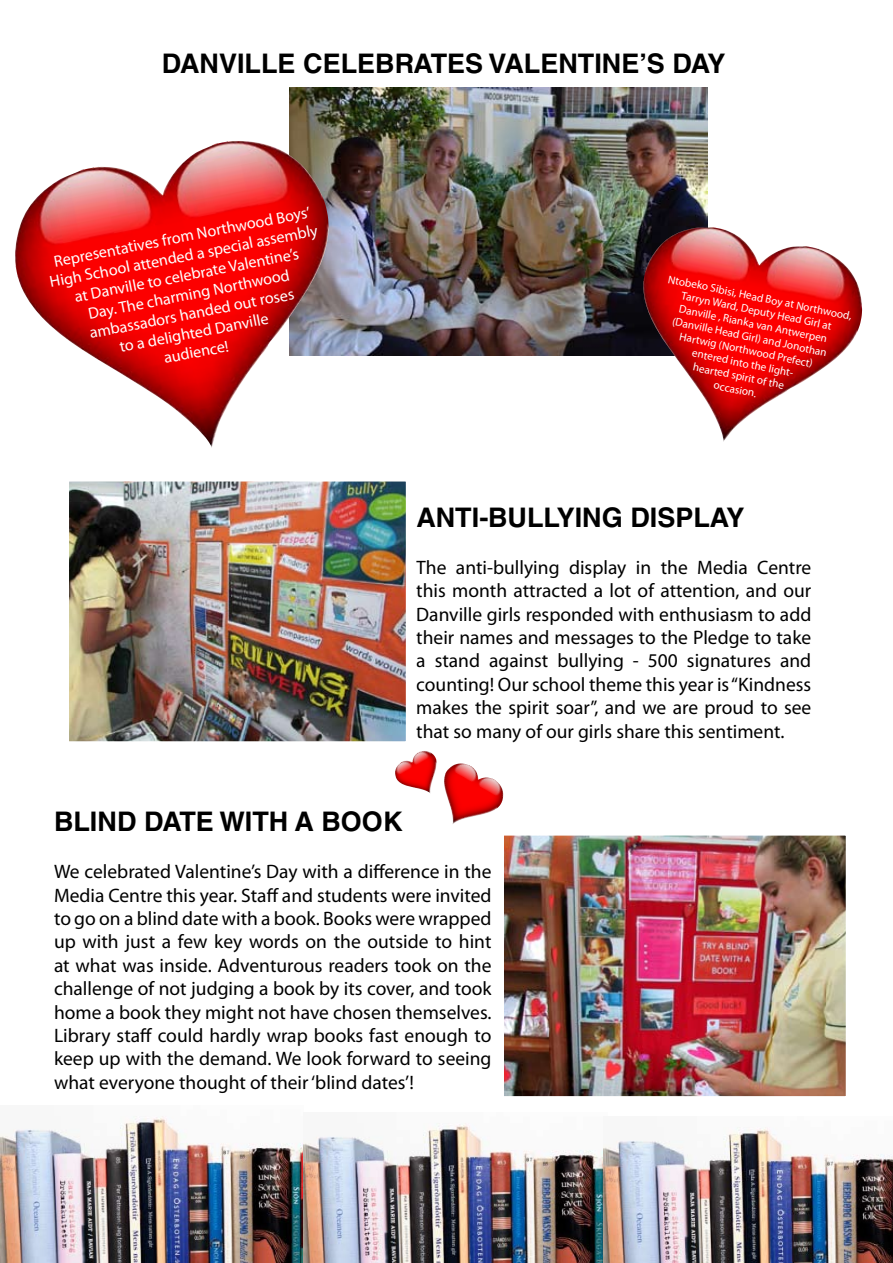
<style>
.page{position:relative;width:893px;height:1263px;background:#fff}
.page>*{position:absolute;margin:0;border:0;box-sizing:border-box;transform-origin:0 0}
.t1{font:700 27px "Helvetica LT Std";color:#000}
.t2{font:19.5px/23.4px "Myriad Pro";color:#000;text-align:justify}
.t3{font:16.05px "Myriad Pro";color:#fff}
.t4{font:11.25px "Myriad Pro";color:#fff}
</style>
<div class="page">
<img style="left:505px;top:836px;width:340px;height:259px">
<img style="left:70px;top:482px;width:335px;height:259px">
<img style="left:0;top:1116px;width:304px;height:147px">
<img style="left:304px;top:1123px;width:300px;height:140px">
<img style="left:604px;top:1127px;width:289px;height:136px">
<img style="left:444px;top:763px;width:59px;height:61px">
<img style="left:395px;top:751px;width:42px;height:42px">
<img style="left:289px;top:88px;width:418px;height:267px">
<img style="left:15px;top:141px;width:319px;height:306px">
<img style="left:643px;top:227px;width:219px;height:214px">
<h1 class="t1" style="left:162px;top:47px;width:565px">DANVILLE CELEBRATES VALENTINE’S DAY</h1>
<p class="t3" style="left:52px;top:252px;width:262px;rotate:-11deg">Representatives from Northwood Boys’</p>
<p class="t3" style="left:48px;top:272px;width:274px;rotate:-11deg">High School attended a special assembly</p>
<p class="t3" style="left:73px;top:287px;width:229px;rotate:-11deg">at Danville to celebrate Valentine’s</p>
<p class="t3" style="left:86px;top:304px;width:206px;rotate:-11deg">Day. The charming Northwood</p>
<p class="t3" style="left:88px;top:323px;width:209px;rotate:-11deg">ambassadors handed out roses</p>
<p class="t3" style="left:118px;top:337px;width:153px;rotate:-11deg">to a delighted Danville</p>
<p class="t3" style="left:162px;top:348px;width:67px;rotate:-11deg">audience!</p>
<p class="t4" style="left:670px;top:271px;width:189px;rotate:12deg">Ntobeko Sibisi, Head Boy at Northwood,</p>
<p class="t4" style="left:683px;top:288px;width:154px;rotate:12deg">Tarryn Ward, Deputy Head Girl at</p>
<p class="t4" style="left:681px;top:301px;width:152px;rotate:12deg">Danville , Rianka van Antwerpen</p>
<p class="t4" style="left:674px;top:314px;width:159px;rotate:12deg">(Danville Head Girl) and Jonothan</p>
<p class="t4" style="left:681px;top:329px;width:137px;rotate:12deg">Hartwig (Northwood Prefect)</p>
<p class="t4" style="left:694px;top:345px;width:107px;rotate:12deg">entered into the light-</p>
<p class="t4" style="left:695px;top:359px;width:94px;rotate:12deg">hearted spirit of the</p>
<p class="t4" style="left:715px;top:378px;width:45px;rotate:12deg">occasion.</p>
<h1 class="t1" style="left:416px;top:501px;width:330px">ANTI-BULLYING DISPLAY</h1>
<p class="t2" style="left:416px;top:555px;width:397px">The anti-bullying display in the Media Centre this month attracted a lot of attention, and our Danville girls responded with enthusiasm to add their names and messages to the Pledge to take a stand against bullying - 500 signatures and counting! Our school theme this year is “Kindness makes the spirit soar”, and we are proud to see that so many of our girls share this sentiment.</p>
<h1 class="t1" style="left:54px;top:805px;width:350px">BLIND DATE WITH A BOOK</h1>
<p class="t2" style="left:54px;top:859px;width:439px">We celebrated Valentine’s Day with a difference in the Media Centre this year. Staff and students were invited to go on a blind date with a book. Books were wrapped up with just a few key words on the outside to hint at what was inside. Adventurous readers took on the challenge of not judging a book by its cover, and took home a book they might not have chosen themselves.<br>Library staff could hardly wrap books fast enough to keep up with the demand. We look forward to seeing what everyone thought of their ‘blind dates’!</p>
</div>
